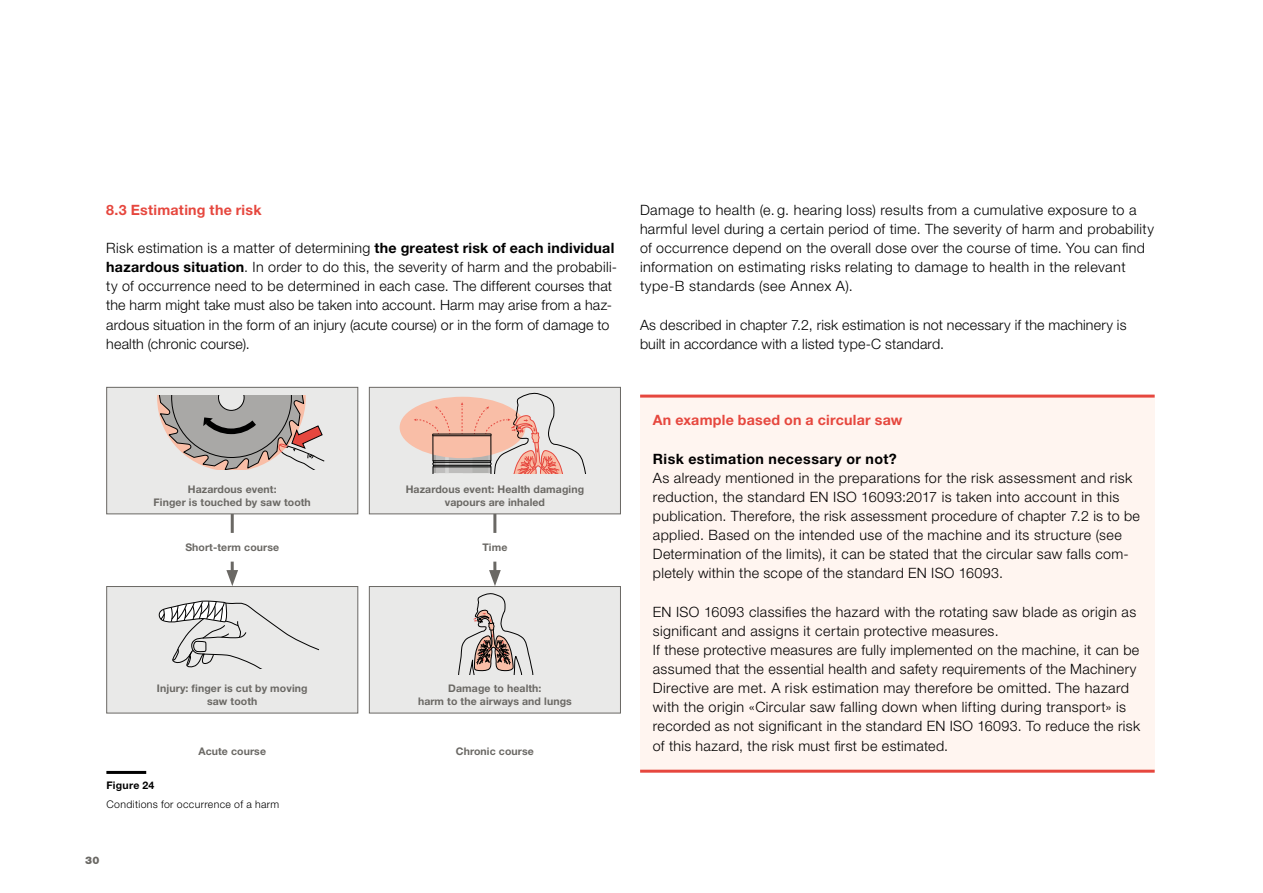
<style>
.page{position:relative;width:1263px;height:893px;background:#fff}
.page>*{position:absolute;margin:0;border:0;box-sizing:border-box;transform-origin:0 0}
.t1{font:300 14.25px/19.2px "Helvetica Neue LT Std";letter-spacing:.025em;color:#000}
.t2{font:700 14.25px "Helvetica Neue LT Std";letter-spacing:.015em;color:#e6473e}
.t3{font:700 14.25px "Helvetica Neue LT Std";letter-spacing:.03em;color:#000}
.t4{font:700 10.5px/12.8px "Helvetica Neue LT Std";letter-spacing:.01em;color:#6a6864;text-align:center}
.t5{font:300 10.5px "Helvetica Neue LT Std";letter-spacing:.035em;color:#000}
.t6{font:700 10.5px "Helvetica Neue LT Std";letter-spacing:.025em;color:#000}
.t7{font:900 10.5px "Helvetica Neue LT Std";color:#6a6864}
.s1{font-weight:700}
</style>
<div class="page">
<hr style="left:231px;top:512px;width:3px;height:21px;background:#6a6864">
<hr style="left:493px;top:512px;width:3px;height:21px;background:#6a6864">
<div style="left:369px;top:586px;width:252px;height:127px;background:#e9e9e8;border:1px solid #6a6864"></div>
<div style="left:106px;top:586px;width:252px;height:127px;background:#e9e9e8;border:1px solid #6a6864"></div>
<div style="left:369px;top:387px;width:252px;height:127px;background:#e9e9e8;border:1px solid #6a6864"></div>
<div style="left:107px;top:387px;width:251px;height:127px;background:#e9e9e8"></div>
<svg style="left:158px;top:395px;width:167px;height:75px"></svg>
<div style="left:106px;top:387px;width:252px;height:127px;border:1px solid #6a6864"></div>
<hr style="left:231px;top:562px;width:3px;height:14px;background:#6a6864">
<svg style="left:226px;top:570px;width:12px;height:16px"></svg>
<hr style="left:493px;top:562px;width:3px;height:14px;background:#6a6864">
<svg style="left:489px;top:570px;width:12px;height:16px"></svg>
<svg style="left:158px;top:601px;width:162px;height:68px"></svg>
<div style="left:400px;top:397px;width:125px;height:61px;background:#f9bea7;border-radius:50%"></div>
<svg style="left:414px;top:392px;width:172px;height:81px"></svg>
<svg style="left:458px;top:593px;width:75px;height:81px"></svg>
<div style="left:640px;top:395px;width:515px;height:377px;background:#fff5f0"></div>
<hr style="left:106px;top:771px;width:40px;height:3px;background:#000">
<hr style="left:640px;top:395px;width:515px;height:3px;background:#e6473e">
<hr style="left:640px;top:770px;width:515px;height:3px;background:#e6473e">
<p class="t2" style="left:106px;top:201px;width:157px">8.3 Estimating the risk</p>
<p class="t1" style="left:106px;top:238px;width:512px">Risk estimation is a matter of determining <span class="s1">the greatest risk of each individual hazardous situation</span>. In order to do this, the severity of harm and the probabili&shy;ty of occurrence need to be determined in each case. The different courses that the harm might take must also be taken into account. Harm may arise from a haz&shy;ardous situation in the form of an injury (acute course) or in the form of damage to health (chronic course).</p>
<p class="t1" style="left:640px;top:200px;width:515px">Damage to health (e. g. hearing loss) results from a cumulative exposure to a harmful level during a certain period of time. The severity of harm and probability of occurrence depend on the overall dose over the course of time. You can find information on estimating risks relating to damage to health in the relevant type-B standards (see Annex A).</p>
<p class="t1" style="left:640px;top:315px;width:488px">As described in chapter 7.2, risk estimation is not necessary if the machinery is built in accordance with a listed type-C standard.</p>
<p class="t4" style="left:154px;top:483px;width:159px">Hazardous event:<br>Finger is touched by saw tooth</p>
<p class="t4" style="left:406px;top:483px;width:180px">Hazardous event: Health damaging vapours are inhaled</p>
<p class="t4" style="left:185px;top:541px;width:95px">Short-term course</p>
<p class="t4" style="left:482px;top:541px;width:26px">Time</p>
<p class="t4" style="left:157px;top:682px;width:152px">Injury: finger is cut by moving saw tooth</p>
<p class="t4" style="left:418px;top:682px;width:155px">Damage to health:<br>harm to the airways and lungs</p>
<p class="t4" style="left:198px;top:745px;width:69px">Acute course</p>
<p class="t4" style="left:456px;top:745px;width:79px">Chronic course</p>
<p class="t6" style="left:106px;top:779px;width:49px">Figure 24</p>
<p class="t5" style="left:106px;top:798px;width:174px">Conditions for occurrence of a harm</p>
<p class="t7" style="left:85px;top:854px;width:16px">30</p>
<p class="t2" style="left:653px;top:411px;width:251px">An example based on a circular saw</p>
<p class="t3" style="left:653px;top:450px;width:245px">Risk estimation necessary or not?</p>
<p class="t1" style="left:653px;top:468px;width:489px">As already mentioned in the preparations for the risk assessment and risk reduction, the standard EN ISO 16093:2017 is taken into account in this publication. Therefore, the risk assessment procedure of chapter 7.2 is to be applied. Based on the intended use of the machine and its structure (see Determination of the limits), it can be stated that the circular saw falls com&shy;pletely within the scope of the standard EN ISO 16093.</p>
<p class="t1" style="left:653px;top:602px;width:489px">EN ISO 16093 classifies the hazard with the rotating saw blade as origin as significant and assigns it certain protective measures.<br>If these protective measures are fully implemented on the machine, it can be assumed that the essential health and safety requirements of the Machinery Directive are met. A risk estimation may therefore be omitted. The hazard with the origin «Circular saw falling down when lifting during transport» is recorded as not significant in the standard EN ISO 16093. To reduce the risk of this hazard, the risk must first be estimated.</p>
</div>
